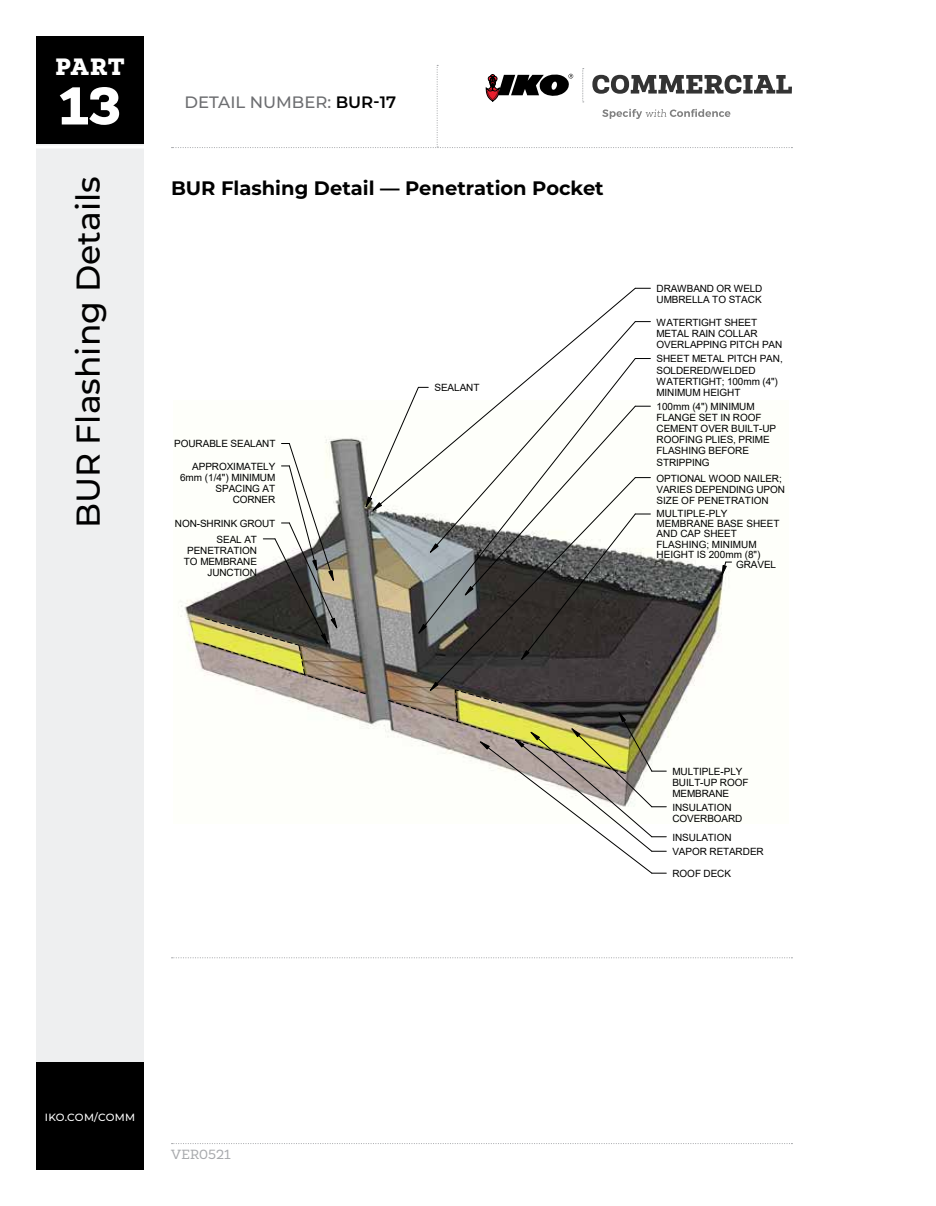
<style>
.page{position:relative;width:936px;height:1206px;background:#fff}
.page>*{position:absolute;margin:0;border:0;box-sizing:border-box;transform-origin:0 0}
.t1{font:900 54px "Newslab";color:#fff}
.t2{font:500 33px "Montserrat";color:#000}
.t3{font:900 24px "Newslab";color:#fff}
.t4{font:700 19.5px "Montserrat";color:#000}
.t5{font:500 16.5px "Montserrat";color:#6d6e71}
.t6{font:13.5px "Newslab";letter-spacing:.01em;color:#a7a9ac}
.t7{font:500 10.5px "Montserrat";letter-spacing:.025em;color:#fff}
.t8{font:10.05px/11.1px "Arial";letter-spacing:-.01em;color:#000}
.t9{font:10.05px/10.1px "Arial";color:#000}
.s1{font-weight:600;color:#000}
.s2{font-style:inherit}
</style>
<div class="page">
<svg style="left:172px;top:1143px;width:620px;height:1px"></svg>
<svg style="left:172px;top:65px;width:620px;height:83px"></svg>
<div style="left:36px;top:144px;width:108px;height:1026px;background:#eeeff0"></div>
<div style="left:36px;top:36px;width:108px;height:108px;background:#000"></div>
<div style="left:36px;top:1062px;width:108px;height:108px;background:#000"></div>
<hr style="left:27px;top:146px;width:126px;height:3px;background:#fff">
<svg style="left:172px;top:957px;width:620px;height:1px"></svg>
<svg style="left:178px;top:287px;width:554px;height:587px"></svg>
<h3 class="t3" style="left:55px;top:51px;width:71px">PART</h3>
<h1 class="t1" style="left:59px;top:71px;width:63px">13</h1>
<p class="t5" style="left:185px;top:90px;width:213px">DETAIL NUMBER: <span class="s1">BUR-17</span></p>
<h2 class="t2" style="left:65px;top:528px;width:354px;rotate:-90deg">BUR Flashing Details</h2>
<p class="t4" style="left:171px;top:174px;width:434px">BUR Flashing Detail — Penetration Pocket</p>
<p class="t8" style="left:435px;top:382px;width:46px">SEALANT</p>
<p class="t8" style="left:174px;top:438px;width:103px">POURABLE SEALANT</p>
<p class="t8" style="left:180px;top:461px;width:97px;text-align:right">APPROXIMATELY<br>6mm (1/4") MINIMUM<br>SPACING AT<br>CORNER</p>
<p class="t8" style="left:217px;top:515px;width:60px;line-height:16px;text-indent:-42px">NON-SHRINK GROUT<br>SEAL AT</p>
<p class="t8" style="left:184px;top:545px;width:75px;text-align:right">PENETRATION<br>TO MEMBRANE<br>JUNCTION</p>
<p class="t8" style="left:657px;top:283px;width:107px">DRAWBAND OR WELD<br>UMBRELLA TO STACK</p>
<p class="t8" style="left:657px;top:316px;width:127px">WATERTIGHT SHEET<br>METAL RAIN COLLAR<br>OVERLAPPING PITCH PAN</p>
<p class="t8" style="left:657px;top:353px;width:128px">SHEET METAL PITCH PAN,<br>SOLDERED/WELDED<br>WATERTIGHT; 100mm (4")<br>MINIMUM HEIGHT</p>
<p class="t8" style="left:657px;top:401px;width:121px">100mm (4") MINIMUM<br>FLANGE SET IN ROOF<br>CEMENT OVER BUILT-UP<br>ROOFING PLIES, PRIME<br>FLASHING BEFORE<br>STRIPPING</p>
<p class="t8" style="left:657px;top:472px;width:130px">OPTIONAL WOOD NAILER;<br>VARIES DEPENDING UPON<br>SIZE OF PENETRATION</p>
<p class="t9" style="left:657px;top:508px;width:125px">MULTIPLE-PLY<br>MEMBRANE BASE SHEET<br>AND CAP SHEET</p>
<p class="t8" style="left:657px;top:539px;width:105px;line-height:10.1px"><span class="s2">FLASHING</span>; MINIMUM<br>HEIGHT IS 200mm (8")</p>
<p class="t8" style="left:736px;top:559px;width:42px">GRAVEL</p>
<p class="t8" style="left:672px;top:766px;width:78px">MULTIPLE-PLY<br>BUILT-UP ROOF<br>MEMBRANE</p>
<p class="t8" style="left:672px;top:802px;width:72px">INSULATION<br>COVERBOARD</p>
<p class="t8" style="left:672px;top:831px;width:61px">INSULATION</p>
<p class="t8" style="left:672px;top:868px;width:60px">ROOF DECK</p>
<p class="t8" style="left:672px;top:846px;width:93px">VAPOR RETARDER</p>
<p class="t7" style="left:45px;top:1110px;width:92px">IKO.COM/COMM</p>
<h3 class="t6" style="left:171px;top:1146px;width:61px">VER0521</h3>
</div>
